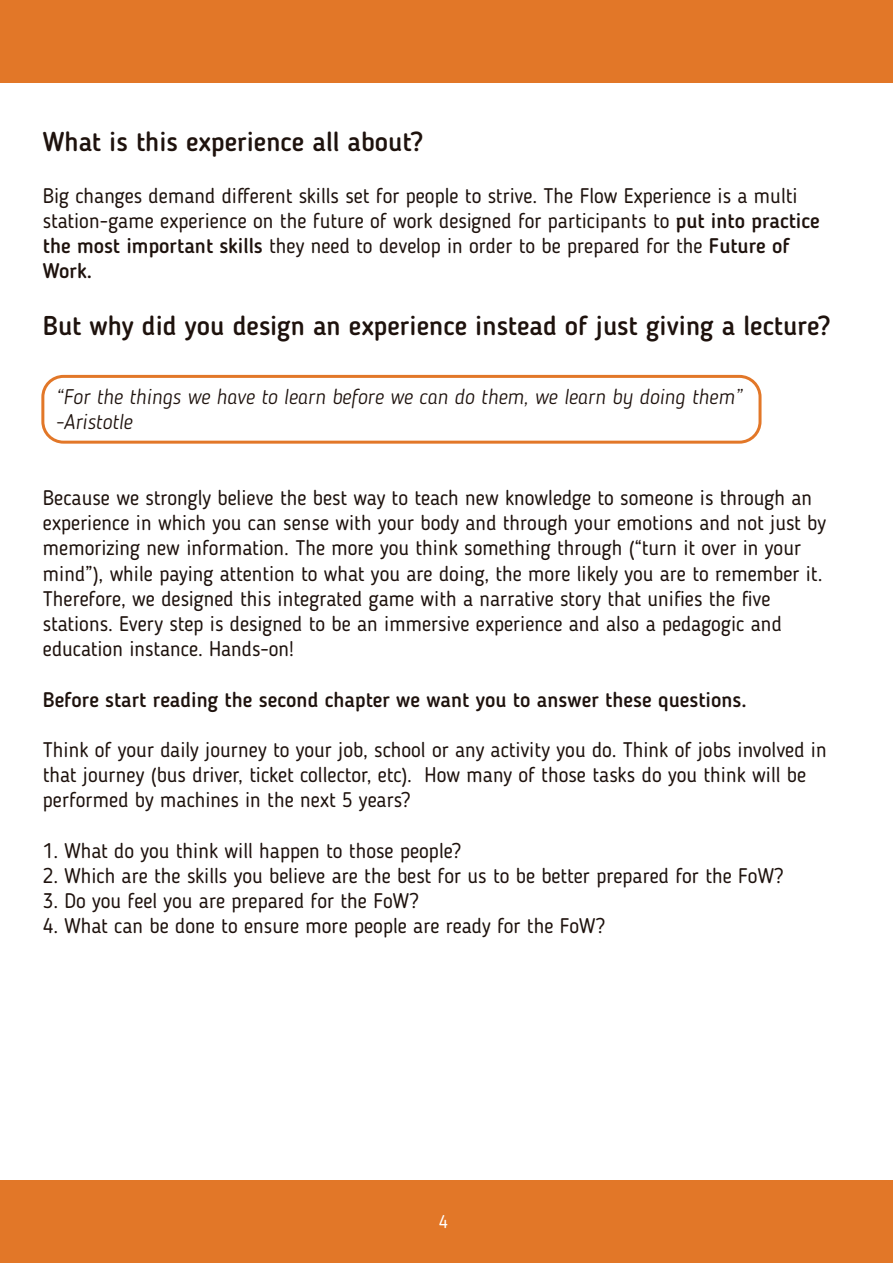
<style>
.page{position:relative;width:893px;height:1263px;background:#fff}
.page>*{position:absolute;margin:0;border:0;box-sizing:border-box;transform-origin:0 0}
.t1{font:500 27px "Blogger Sans";color:#1e120d}
.t2{font:21px/25.2px "Blogger Sans";color:#1e120d}
.t3{font:italic 300 21px/25.2px "Blogger Sans";color:#1e120d}
.t4{font:500 21px "Blogger Sans";color:#1e120d}
.t5{font:18px "Blogger Sans";color:#fff}
.s1{font-weight:500}
</style>
<div class="page">
<div style="left:0;top:1181px;width:893px;height:82px;background:#e27728"></div>
<div style="left:0;top:0;width:893px;height:82px;background:#e27728"></div>
<div style="left:41px;top:375px;width:720px;height:69px;border:3px solid #e27728;border-radius:21px"></div>
<p class="t1" style="left:43px;top:125px;width:382px">What is this experience all about?</p>
<p class="t2" style="left:43px;top:183px;width:778px">Big changes demand different skills set for people to strive. The Flow Experience is a multi station-game experience on the future of work designed for participants to <span class="s1">put into practice the most important skills</span> they need to develop in order to be prepared for the <span class="s1">Future of Work.</span></p>
<p class="t1" style="left:43px;top:309px;width:789px">But why did you design an experience instead of just giving a lecture?</p>
<p class="t3" style="left:55px;top:384px;width:688px">“For the things we have to learn before we can do them, we learn by doing them” -Aristotle</p>
<p class="t2" style="left:43px;top:485px;width:785px">Because we strongly believe the best way to teach new knowledge to someone is through an experience in which you can sense with your body and through your emotions and not just by memorizing new information. The more you think something through (“turn it over in your mind”), while paying attention to what you are doing, the more likely you are to remember it.<br>Therefore, we designed this integrated game with a narrative story that unifies the five stations. Every step is designed to be an immersive experience and also a pedagogic and education instance. Hands-on!</p>
<p class="t4" style="left:43px;top:687px;width:705px">Before start reading the second chapter we want you to answer these questions.</p>
<p class="t2" style="left:43px;top:737px;width:785px">Think of your daily journey to your job, school or any activity you do. Think of jobs involved in that journey (bus driver, ticket collector, etc). How many of those tasks do you think will be performed by machines in the next 5 years?</p>
<p class="t2" style="left:43px;top:838px;width:420px">1. What do you think will happen to those people?</p>
<p class="t2" style="left:43px;top:863px;width:742px">2. Which are the skills you believe are the best for us to be better prepared for the FoW?</p>
<p class="t2" style="left:43px;top:888px;width:377px">3. Do you feel you are prepared for the FoW?</p>
<p class="t2" style="left:43px;top:913px;width:564px">4. What can be done to ensure more people are ready for the FoW?</p>
<p class="t5" style="left:439px;top:1211px;width:10px">4</p>
</div>
